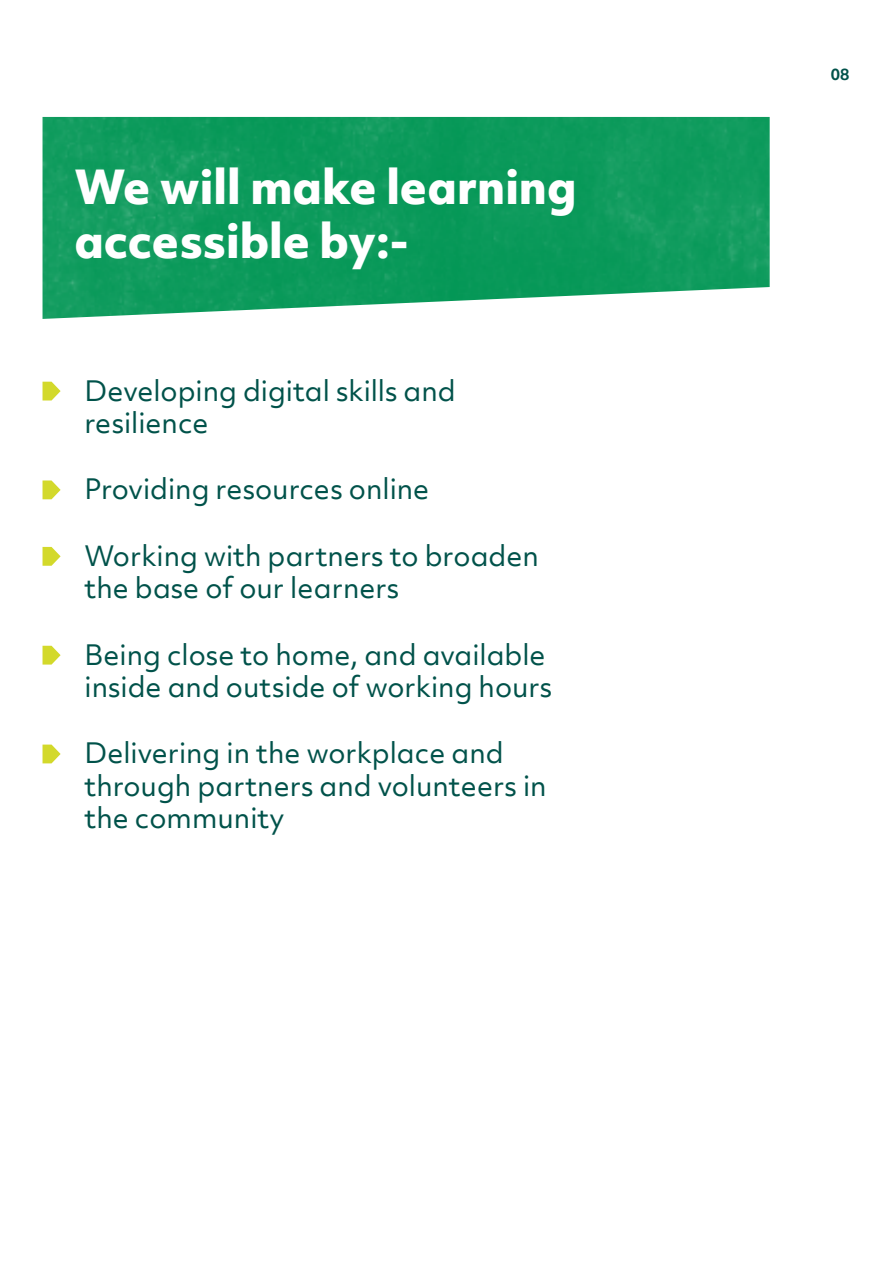
<style>
.page{position:relative;width:893px;height:1263px;background:#fff}
.page>*{position:absolute;margin:0;border:0;box-sizing:border-box;transform-origin:0 0}
.t1{font:800 45px/54px "Objektiv Mk 2";color:#fff}
.t2{font:27px/32.4px "Objektiv Mk 2";color:#00524a}
.t3{font:700 15px "Objektiv Mk 2";color:#00524a}
</style>
<div class="page">
<img style="left:43px;top:117px;width:727px;height:202px">
<svg style="left:43px;top:382px;width:18px;height:18px"></svg>
<svg style="left:43px;top:480px;width:18px;height:19px"></svg>
<svg style="left:43px;top:547px;width:18px;height:19px"></svg>
<svg style="left:43px;top:646px;width:18px;height:18px"></svg>
<svg style="left:43px;top:744px;width:18px;height:19px"></svg>
<h1 class="t1" style="left:74px;top:158px;width:504px">We will make learning accessible by:-</h1>
<p class="t2" style="left:85px;top:374px;width:373px">Developing digital skills and resilience</p>
<p class="t2" style="left:85px;top:473px;width:346px">Providing resources online</p>
<p class="t2" style="left:85px;top:539px;width:456px">Working with partners to broaden the base of our learners</p>
<p class="t2" style="left:85px;top:638px;width:469px">Being close to home, and available inside and outside of working hours</p>
<p class="t2" style="left:85px;top:737px;width:464px">Delivering in the workplace and through partners and volunteers in the community</p>
<p class="t3" style="left:831px;top:64px;width:20px">08</p>
</div>
